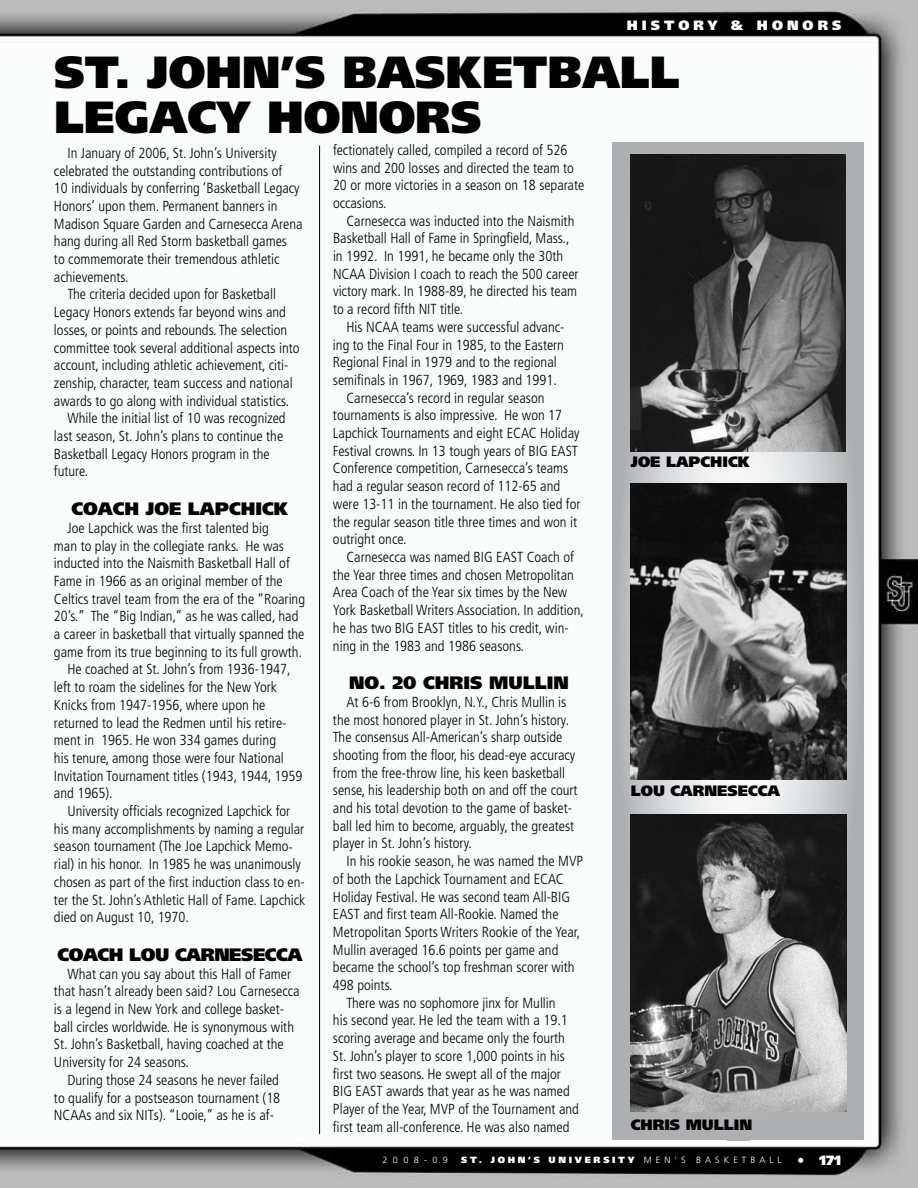
<style>
.page{position:relative;width:918px;height:1188px;background:#fff}
.page>*{position:absolute;margin:0;border:0;box-sizing:border-box;transform-origin:0 0}
.t1{font:900 45px/45px "Frutiger";color:#000}
.t2{font:900 18px "Frutiger";color:#000}
.t3{font:900 18px "Frutiger";letter-spacing:-.025em;color:#000}
.t4{font:900 15px "Frutiger";color:#000}
.t5{font:300 condensed 14.55px/17.7px "Frutiger";color:#000}
.t6{font:900 13.5px "Frutiger";letter-spacing:.3em;color:#fff}
.t7{font:900 9px "Frutiger";letter-spacing:.3em;color:#fff}
.t8{font:300 9px "Frutiger";letter-spacing:.6em;color:#fff}
.s1{font-weight:300}
.s2{font-size:13.5px}
</style>
<div class="page">
<img style="left:0;top:0;width:918px;height:1188px">
<svg style="left:612px;top:142px;width:252px;height:998px;background:#b7b8bb"></svg>
<img style="left:630px;top:154px;width:216px;height:297px">
<img style="left:631px;top:483px;width:216px;height:297px">
<img style="left:631px;top:814px;width:216px;height:297px">
<hr style="left:319px;top:146px;width:1px;height:988px;background:#000">
<p class="t6" style="left:627px;top:17px;width:78px">HIS TORY</p>
<p class="t6" style="left:731px;top:17px;width:100px">&amp; HONORS</p>
<h1 class="t1" style="left:54px;top:50px;width:627px">ST. JOHN’SBASKETBALL<br>LEGACYH</h1>
<h1 class="t1" style="left:304px;top:95px;width:145px">ONORS</h1>
<p class="t5" style="left:333px;top:141px;width:253px">fectionately called, compiled a record of 526 wins and 200 losses and directed the team to 20 or more victories in a season on 18 separate occasions.</p>
<p class="t5" style="left:333px;top:212px;width:247px;text-indent:14px">Carnesecca was inducted into the Naismith Basketball Hall of Fame in Springfield, Mass., in 1992. In 1991, he became only the 30th NCAA Division I coach to reach the 500 career victory mark. In 1988-89, he directed his team to a record fifth NIT title.</p>
<p class="t5" style="left:347px;top:318px;width:219px">His NCAA teams were successful advanc-</p>
<p class="t5" style="left:333px;top:336px;width:233px">ing to the Final Four in 1985, to the Eastern</p>
<p class="t5" style="left:333px;top:354px;width:225px">Regional Final in 1979 and to the regional</p>
<p class="t5" style="left:333px;top:371px;width:226px">semifinals in 1967, 1969, 1983 and 1991.</p>
<p class="t5" style="left:346px;top:389px;width:200px">Carnesecca’s record in regular season</p>
<p class="t5" style="left:333px;top:407px;width:231px">tournaments is also impressive. He won 17</p>
<p class="t5" style="left:333px;top:424px;width:248px">Lapchick Tournaments and eight ECAC Holiday</p>
<p class="t5" style="left:333px;top:442px;width:247px">Festival crowns. In 13 tough years of BIG EAST</p>
<p class="t5" style="left:333px;top:460px;width:237px">Conference competition, Carnesecca’s teams</p>
<p class="t5" style="left:333px;top:477px;width:229px">had a regular season record of 112-65 and</p>
<p class="t5" style="left:333px;top:495px;width:249px">were 13-11 in the tournament. He also tied for</p>
<p class="t5" style="left:333px;top:513px;width:246px">the regular season title three times and won it</p>
<p class="t5" style="left:333px;top:531px;width:75px">outright once.</p>
<p class="t5" style="left:346px;top:548px;width:229px">Carnesecca was named BIG EAST Coach of</p>
<p class="t5" style="left:333px;top:566px;width:242px">the Year three times and chosen Metropolitan</p>
<p class="t5" style="left:333px;top:584px;width:236px">Area Coach of the Year six times by the New</p>
<p class="t5" style="left:333px;top:601px;width:252px">York Basketball Writers Association. In addition,</p>
<p class="t5" style="left:333px;top:619px;width:237px">he has two BIG EAST titles to his credit, win-</p>
<p class="t5" style="left:333px;top:637px;width:193px">ning in the 1983 and 1986 seasons.</p>
<p class="t2" style="left:349px;top:672px;width:114px">NO. 20 CHRISMU</p>
<p class="t2" style="left:523px;top:672px;width:48px">LLIN</p>
<p class="t5" style="left:333px;top:693px;width:246px;text-indent:14px">At 6-6 from Brooklyn, N.Y., Chris Mullin is the most honored player in St. John’s history.<br>The consensus All-American’s sharp outside shooting from the floor, his dead-eye accuracy from the free-throw line, his keen basketball sense, his leadership both on and off the court and his total devotion to the game of basket&shy;ball led him to become, arguably, the greatest player in St. John’s history.</p>
<p class="t5" style="left:346px;top:853px;width:238px">In his rookie season, he was named the MVP</p>
<p class="t5" style="left:333px;top:870px;width:232px">of both the Lapchick Tournament and ECAC</p>
<p class="t5" style="left:333px;top:888px;width:239px">Holiday Festival. He was second team All-BIG</p>
<p class="t5" style="left:333px;top:906px;width:227px">EAST and first team All-Rookie. Named the</p>
<p class="t5" style="left:333px;top:923px;width:249px">Metropolitan Sports Writers Rookie of the Year,</p>
<p class="t5" style="left:333px;top:941px;width:227px">Mullin averaged 16.6 points per game and</p>
<p class="t5" style="left:333px;top:959px;width:243px">became the school’s top freshman scorer with</p>
<p class="t5" style="left:333px;top:976px;width:61px">498 points.</p>
<p class="t5" style="left:346px;top:994px;width:211px">There was no sophomore jinx for Mullin</p>
<p class="t5" style="left:333px;top:1012px;width:236px">his second year. He led the team with a 19.1</p>
<p class="t5" style="left:333px;top:1029px;width:233px">scoring average and became only the fourth</p>
<p class="t5" style="left:333px;top:1047px;width:233px">St. John’s player to score 1,000 points in his</p>
<p class="t5" style="left:333px;top:1065px;width:229px">first two seasons. He swept all of the major</p>
<p class="t5" style="left:333px;top:1083px;width:238px">BIG EAST awards that year as he was named</p>
<p class="t5" style="left:333px;top:1100px;width:247px">Player of the Year, MVP of the Tournament and</p>
<p class="t5" style="left:333px;top:1118px;width:238px">first team all-conference. He was also named</p>
<p class="t5" style="left:68px;top:144px;width:211px">In January of 2006, St. John’s University</p>
<p class="t5" style="left:54px;top:162px;width:230px">celebrated the outstanding contributions of</p>
<p class="t5" style="left:54px;top:180px;width:247px">10 individuals by conferring ‘Basketball Legacy</p>
<p class="t5" style="left:54px;top:197px;width:225px">Honors’ upon them. Permanent banners in</p>
<p class="t5" style="left:54px;top:215px;width:250px">Madison Square Garden and Carnesecca Arena</p>
<p class="t5" style="left:54px;top:233px;width:235px">hang during all Red Storm basketball games</p>
<p class="t5" style="left:54px;top:250px;width:227px">to commemorate their tremendous athletic</p>
<p class="t5" style="left:54px;top:268px;width:76px">achievements.</p>
<p class="t5" style="left:67px;top:286px;width:210px">The criteria decided upon for Basketball</p>
<p class="t5" style="left:54px;top:303px;width:233px">Legacy Honors extends far beyond wins and</p>
<p class="t5" style="left:54px;top:321px;width:235px">losses, or points and rebounds. The selection</p>
<p class="t5" style="left:54px;top:339px;width:247px">committee took several additional aspects into</p>
<p class="t5" style="left:54px;top:357px;width:236px">account, including athletic achievement, citi-</p>
<p class="t5" style="left:54px;top:374px;width:240px">zenship, character, team success and national</p>
<p class="t5" style="left:54px;top:392px;width:237px">awards to go along with individual statistics.</p>
<p class="t5" style="left:67px;top:410px;width:220px">While the initial list of 10 was recognized</p>
<p class="t5" style="left:54px;top:427px;width:231px">last season, St. John’s plans to continue the</p>
<p class="t5" style="left:54px;top:445px;width:217px">Basketball Legacy Honors program in the</p>
<p class="t5" style="left:54px;top:463px;width:36px">future.</p>
<p class="t2" style="left:71px;top:498px;width:219px">COACH JOELAPCHICK</p>
<p class="t5" style="left:68px;top:519px;width:203px">Joe Lapchick was the first talented big</p>
<p class="t5" style="left:54px;top:537px;width:232px">man to play in the collegiate ranks. He was</p>
<p class="t5" style="left:54px;top:555px;width:237px">inducted into the Naismith Basketball Hall of</p>
<p class="t5" style="left:54px;top:572px;width:230px">Fame in 1966 as an original member of the</p>
<p class="t5" style="left:54px;top:590px;width:253px">Celtics travel team from the era of the “Roaring</p>
<p class="t5" style="left:54px;top:608px;width:246px">20’s.” The “Big Indian,” as he was called, had</p>
<p class="t5" style="left:54px;top:625px;width:252px">a career in basketball that virtually spanned the</p>
<p class="t5" style="left:54px;top:643px;width:250px">game from its true beginning to its full growth.</p>
<p class="t5" style="left:67px;top:661px;width:225px">He coached at St. John’s from 1936-1947,</p>
<p class="t5" style="left:54px;top:678px;width:225px">left to roam the sidelines for the New York</p>
<p class="t5" style="left:54px;top:696px;width:213px">Knicks from 1947-1956, where upon he</p>
<p class="t5" style="left:54px;top:714px;width:234px">returned to lead the Redmen until his retire-</p>
<p class="t5" style="left:54px;top:732px;width:224px">ment in 1965. He won 334 games during</p>
<p class="t5" style="left:54px;top:749px;width:231px">his tenure, among those were four National</p>
<p class="t5" style="left:54px;top:767px;width:250px">Invitation Tournament titles (1943, 1944, 1959</p>
<p class="t5" style="left:54px;top:785px;width:60px">and 1965).</p>
<p class="t5" style="left:67px;top:802px;width:224px">University officials recognized Lapchick for</p>
<p class="t5" style="left:54px;top:820px;width:252px">his many accomplishments by naming a regular</p>
<p class="t5" style="left:54px;top:838px;width:240px">season tournament (The Joe Lapchick Memo-</p>
<p class="t5" style="left:54px;top:856px;width:248px">rial) in his honor. In 1985 he was unanimously</p>
<p class="t5" style="left:54px;top:873px;width:252px">chosen as part of the first induction class to en-</p>
<p class="t5" style="left:54px;top:891px;width:253px">ter the St. John’s Athletic Hall of Fame. Lapchick</p>
<p class="t5" style="left:54px;top:909px;width:137px">died on August 10, 1970.</p>
<p class="t3" style="left:58px;top:944px;width:185px">COACH LOUCARNESE</p>
<p class="t2" style="left:265px;top:944px;width:39px">CCA</p>
<p class="t5" style="left:54px;top:965px;width:247px;text-indent:14px">What can you say about this Hall of Famer that hasn’t already been said? Lou Carnesecca is a legend in New York and college basket&shy;ball circles worldwide. He is synonymous with St. John’s Basketball, having coached at the University for 24 seasons.</p>
<p class="t5" style="left:54px;top:1071px;width:228px;text-align:justify;text-indent:14px">During those 24 seasons he never failed to qualify for a postseason tournament (18<br>NCAAs and six NITs). “Looie,” as he is af-</p>
<p class="t4" style="left:631px;top:452px;width:121px">JOE LAPCHICK</p>
<p class="t4" style="left:631px;top:782px;width:98px">LOU CARNESE</p>
<p class="t4" style="left:748px;top:782px;width:33px">CCA</p>
<p class="t4" style="left:631px;top:1116px;width:30px">CHRIS</p>
<p class="t4" style="left:686px;top:1116px;width:68px">MULLIN</p>
<p class="t8" style="left:383px;top:1155px;width:67px">2008-09</p>
<p class="t7" style="left:461px;top:1154px;width:381px">ST. JOHN’S UNIVERSITY <span class="s1">M E N ’ S B A S K E T B A L L</span> <span class="s2">• 171</span></p>
</div>
